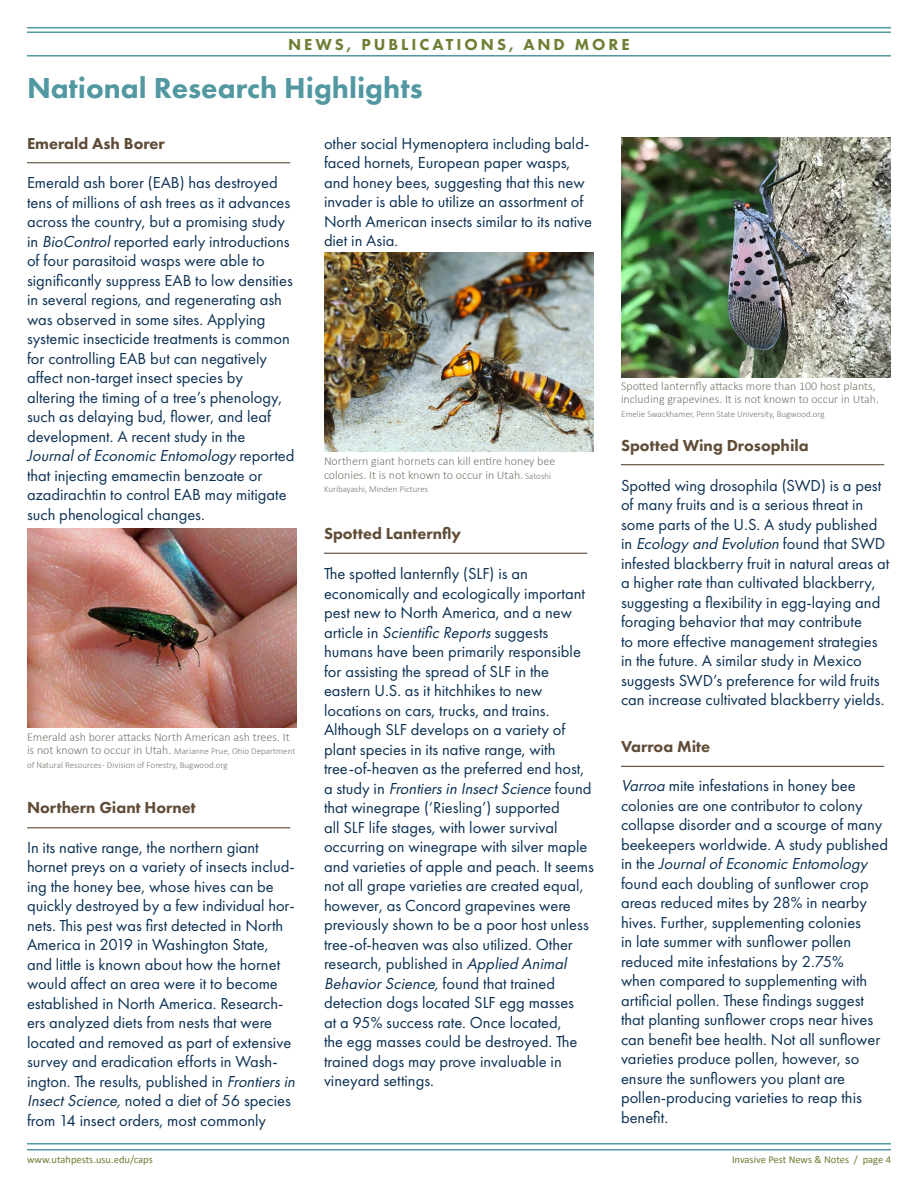
<style>
.page{position:relative;width:918px;height:1188px;background:#fff}
.page>*{position:absolute;margin:0;border:0;box-sizing:border-box;transform-origin:0 0}
.t1{font:800 30px "Futura PT";color:#5198a1}
.Main_Text{font:16.5px/19.5px "Futura PT";color:#0c3153}
.Main_Text-2{font:800 16.5px "Futura PT";color:#604c37}
.t2{font:800 16.5px "Futura PT";letter-spacing:.18em;color:#6e7f35}
.Main_Text-3{font:800 16.5px "Futura PT";color:#5e4b36}
.t3{font:300 12px/13.5px "Calibri";color:#79776d}
.t4{font:10.5px "Calibri";color:#6e7f35}
.t5{font:300 9px/13.5px "Calibri";color:#79776d}
.s1{font-style:italic}
.s2{font-size:12px}
.s3{font-size:9px}
</style>
<div class="page">
<hr style="left:27px;top:1149px;width:864px;height:1px;background:#5198a1">
<hr style="left:27px;top:1143px;width:864px;height:1px;background:#5198a1">
<hr style="left:27px;top:27px;width:864px;height:1px;background:#5198a1">
<hr style="left:27px;top:32px;width:864px;height:1px;background:#5198a1">
<hr style="left:27px;top:55px;width:864px;height:2px;background:#5198a1">
<hr style="left:27px;top:162px;width:263px;height:1px;background:#5e4b36">
<hr style="left:27px;top:827px;width:263px;height:1px;background:#5e4b36">
<hr style="left:621px;top:464px;width:263px;height:1px;background:#5e4b36">
<img style="left:27px;top:528px;width:270px;height:199px">
<hr style="left:324px;top:553px;width:263px;height:1px;background:#5e4b36">
<img style="left:324px;top:253px;width:270px;height:199px">
<hr style="left:621px;top:766px;width:263px;height:1px;background:#5e4b36">
<img style="left:621px;top:137px;width:270px;height:240px">
<p class="t2" style="left:288px;top:34px;width:343px">NEWS, PUBLICATIONS, AND MORE</p>
<p class="t1" style="left:27px;top:70px;width:397px">National Research Highlights</p>
<p class="Main_Text-3" style="left:27px;top:133px;width:139px">Emerald Ash Borer</p>
<p class="Main_Text" style="left:27px;top:173px;width:269px">Emerald ash borer (EAB) has destroyed tens of millions of ash trees as it advances across the country, but a promising study in <span class="s1">BioControl</span>reported early introductions of four parasitoid wasps were able to significantly suppress EAB to low densities in several regions, and regenerating ash was observed in some sites. Applying systemic insecticide treatments is common for controlling EAB but can negatively affect non-target insect species by altering the timing of a tree’s phenology, such as delaying bud, flower, and leaf development. A recent study in the <span class="s1">JournalofEconomic Entomology</span> re p o rte d that injecting emamectin benzoate or azadirachtin to control EAB may mitigate such phenological changes.</p>
<p class="t3" style="left:27px;top:730px;width:264px">Emerald ash borer attacks North American ash trees. It</p>
<p class="t5" style="left:27px;top:744px;width:270px"><span class="s2">is not known to occur in Utah.</span> Marianne Prue, Ohio Department of Natural Resources - Division of Forestry, Bugwood.org</p>
<p class="Main_Text-2" style="left:27px;top:797px;width:170px">Northern Giant Hornet</p>
<p class="Main_Text" style="left:27px;top:838px;width:273px">In its native range, the northern giant hornet preys on a variety of insects includ&shy;ing the honey bee, whose hives can be quickly destroyed by a few individual hor&shy;nets. This pest was first detected in North America in 2019 in Washington State,<br>and little is known about how the hornet would affect an area were it to become established in North America. Research&shy;ers analyzed diets from nests that were located and removed as part of extensive survey and eradication efforts in Wash&shy;ington. The results, published in <span class="s1">Frontiersin InsectScience,</span>noted a diet of 56 species from 14 insect orders, most commonly</p>
<p class="Main_Text" style="left:324px;top:133px;width:270px">other social Hymenoptera including bald&shy;faced hornets, European paper wasps, and honey bees, suggesting that this new invader is able to utilize an assortment of North American insects similar to its native diet in Asia.</p>
<p class="t3" style="left:324px;top:454px;width:233px">Northern giant hornets can kill entire honey bee colonies. It is not known to occur in Utah. <span class="s3">Satoshi</span></p>
<p class="t5" style="left:324px;top:482px;width:106px">Kuribayashi, Minden Pictures</p>
<p class="Main_Text-2" style="left:324px;top:524px;width:139px">Spotted Lanternfly</p>
<p class="Main_Text" style="left:324px;top:564px;width:271px">The spotted lanternfly (SLF) is an economically and ecologically important pest new to North America, and a new article in <span class="s1">Scientific Reports</span>suggests humans have been primarily responsible for assisting the spread of SLF in the eastern U.S. as it hitchhikes to new locations on cars, trucks, and trains.<br>Although SLF develops on a variety of plant species in its native range, with tree-of-heaven as the preferred end host, a st u d y i n <span class="s1">Frontiersin InsectScience</span> fo u n d that winegrape (‘Riesling’) supported<br>all SLF life stages, with lower survival occurring on winegrape with silver maple and varieties of apple and peach. It seems not all grape varieties are created equal, however, as Concord grapevines were previously shown to be a poor host unless tree-of-heaven was also utilized. Other research, published in <span class="s1">Applied Animal BehaviorScience,</span>fo u n d t h a t t ra i n e d detection dogs located SLF egg masses<br>at a 95% success rate. Once located,<br>the egg masses could be destroyed. The trained dogs may prove invaluable in vineyard settings.</p>
<p class="t3" style="left:621px;top:379px;width:259px">Spotted lanternfly attacks more than 100 host plants, including grapevines. It is not known to occur in Utah.</p>
<p class="t5" style="left:621px;top:407px;width:205px">Emelie Swackhamer, Penn State University, Bugwood.org</p>
<p class="Main_Text-2" style="left:621px;top:435px;width:189px">Spotted Wing Drosophila</p>
<p class="Main_Text" style="left:621px;top:475px;width:270px">Spotted wing drosophila (SWD) is a pest of many fruits and is a serious threat in some parts of the U.S. A study published<br>i n <span class="s1">Ecology and Evolution</span> fo u n d t h a t SW D infested blackberry fruit in natural areas at a higher rate than cultivated blackberry, suggesting a flexibility in egg-laying and foraging behavior that may contribute<br>to more effective management strategies in the future. A similar study in Mexico suggests SWD’s preference for wild fruits can increase cultivated blackberry yields.</p>
<p class="Main_Text-2" style="left:621px;top:736px;width:91px">Varroa Mite</p>
<p class="Main_Text" style="left:621px;top:776px;width:269px"><span class="s1">Varroa</span> mite infestations in honey bee colonies are one contributor to colony collapse disorder and a scourge of many beekeepers worldwide. A study published i n t h e <span class="s1">JournalofEconomic Entomology </span>found each doubling of sunflower crop areas reduced mites by 28% in nearby hives. Further, supplementing colonies<br>in late summer with sunflower pollen reduced mite infestations by 2.75%<br>when compared to supplementing with artificial pollen. These findings suggest that planting sunflower crops near hives can benefit bee health. Not all sunflower varieties produce pollen, however, so ensure the sunflowers you plant are pollen-producing varieties to reap this benefit.</p>
<p class="t4" style="left:27px;top:1152px;width:127px">www.utahpests.usu.edu/caps</p>
<p class="t4" style="left:732px;top:1152px;width:160px">Invasive Pest News &amp; Notes / page 4</p>
</div>
